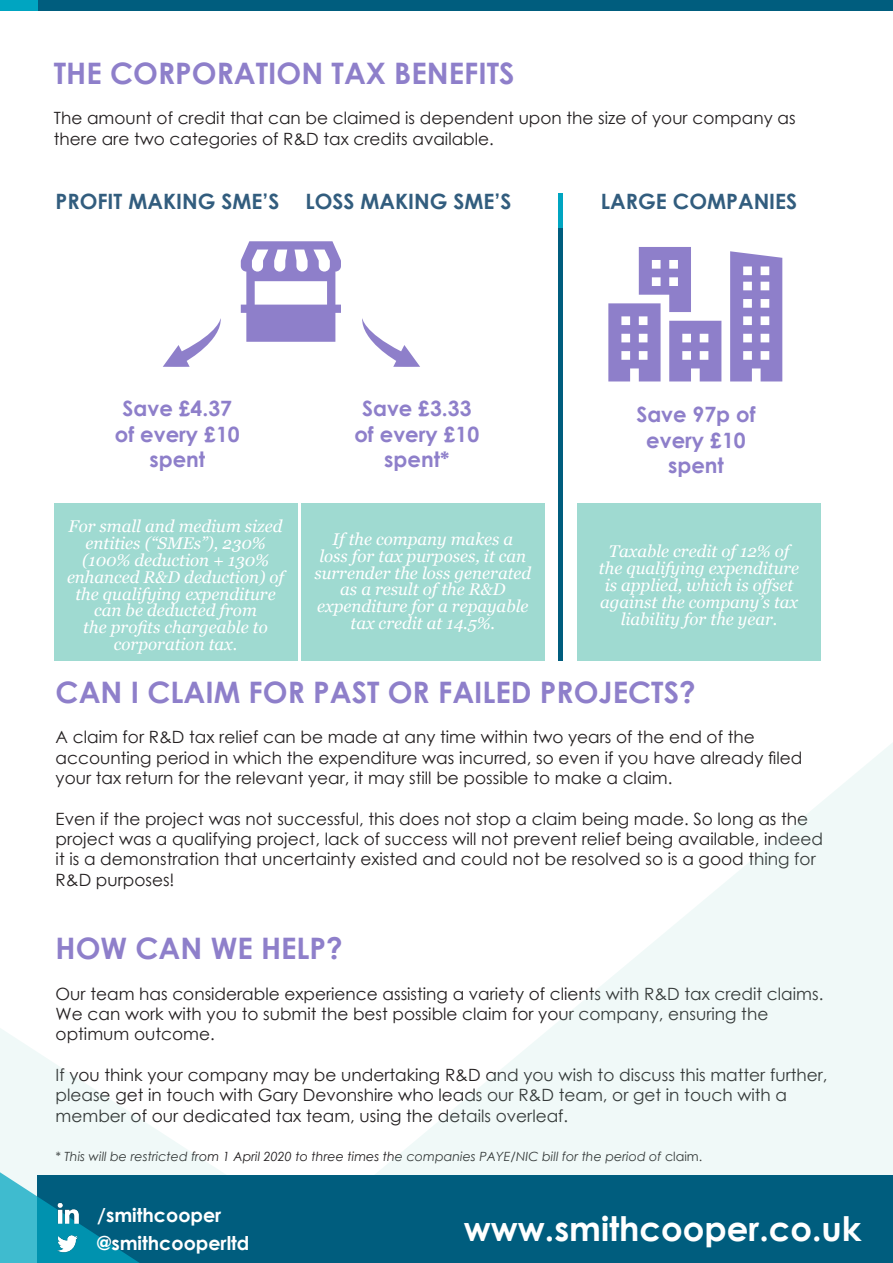
<style>
.page{position:relative;width:893px;height:1263px;background:#fff}
.page>*{position:absolute;margin:0;border:0;box-sizing:border-box;transform-origin:0 0}
.t1{font:700 33.9px "Century Gothic";color:#fff}
.t2{font:700 29.55px "Century Gothic";color:#8e7fca}
.t3{font:700 21.15px/25.3px "Century Gothic";color:#8e7fca;text-align:center}
.t4{font:700 21.15px "Century Gothic";color:#325d7e}
.t5{font:700 19.05px "Century Gothic";color:#fff}
.t6{font:16.95px/20.2px "Century Gothic";color:#231f20}
.t7{font:italic 16.95px/17px "Georgia";color:#fff;text-align:center}
.t8{font:italic 12.75px "Century Gothic";color:#231f20}
.s1{font-style:normal}
</style>
<div class="page">
<div style="left:577px;top:503px;width:244px;height:158px;background:#9fdad1"></div>
<div style="left:301px;top:503px;width:244px;height:158px;background:#9fdad1"></div>
<div style="left:54px;top:503px;width:243px;height:158px;background:#9fdad1"></div>
<svg style="left:730px;top:251px;width:52px;height:130px"></svg>
<svg style="left:608px;top:247px;width:113px;height:134px"></svg>
<hr style="left:559px;top:228px;width:4px;height:433px;background:#005d7e">
<hr style="left:559px;top:193px;width:4px;height:35px;background:#00a5c1">
<svg style="left:241px;top:241px;width:100px;height:101px"></svg>
<svg style="left:163px;top:318px;width:58px;height:49px"></svg>
<svg style="left:362px;top:318px;width:58px;height:49px"></svg>
<svg style="left:475px;top:743px;width:418px;height:432px;fill:#f0f9f8"></svg>
<svg style="left:0;top:1028px;width:475px;height:147px"></svg>
<div style="left:37px;top:1175px;width:856px;height:88px;background:#005d7e"></div>
<svg style="left:0;top:1059px;width:401px;height:204px"></svg>
<img style="left:54px;top:1231px;width:26px;height:24px">
<img style="left:56px;top:1201px;width:24px;height:24px">
<div style="left:35px;top:0;width:858px;height:11px;background:#005d7e"></div>
<div style="left:0;top:0;width:37px;height:11px;background:#00a5c1"></div>
<p class="t2" style="left:54px;top:51px;width:462px">THE CORPORATION TAX BENEFITS</p>
<p class="t6" style="left:54px;top:108px;width:743px">The amount of credit that can be claimed is dependent upon the size of your company as there are two categories of R&amp;D tax credits available.</p>
<p class="t4" style="left:56px;top:185px;width:225px">PROFIT MAKING SME’S</p>
<p class="t4" style="left:601px;top:185px;width:198px">LARGE COMPANIES</p>
<p class="t4" style="left:305px;top:185px;width:207px">LOSS MAKING SME’S</p>
<p class="t3" style="left:115px;top:395px;width:126px">Save £4.37 of every £10 spent</p>
<p class="t3" style="left:354px;top:395px;width:126px">Save £3.33 of every £10 spent*</p>
<p class="t7" style="left:67px;top:518px;width:219px">For small and medium sized entities (“SMEs”), 230% (100% deduction + 130% enhanced R&amp;D deduction) of the qualifying expenditure can be deducted from<br>the profits chargeable to corporation tax.</p>
<p class="t7" style="left:314px;top:530px;width:218px">If the company makes a<br>loss for tax purposes, it can surrender the loss generated as a result of the R&amp;D expenditure for a repayable tax credit at 14.5%.</p>
<p class="t3" style="left:636px;top:401px;width:121px">Save 97p of every £10 spent</p>
<p class="t7" style="left:599px;top:543px;width:202px">Taxable credit of 12% of the qualifying expenditure is applied, which is offset against the company’s tax liability for the year.</p>
<p class="t2" style="left:56px;top:670px;width:642px">CAN I CLAIM FOR PAST OR FAILED PROJECTS?</p>
<p class="t6" style="left:56px;top:727px;width:748px">A claim for R&amp;D tax relief can be made at any time within two years of the end of the accounting period in which the expenditure was incurred, so even if you have already filed your tax return for the relevant year, it may still be possible to make a claim.</p>
<p class="t6" style="left:56px;top:808px;width:769px">Even if the project was not successful, this does not stop a claim being made. So long as the project was a qualifying project, lack of success will not prevent relief being available, indeed it is a demonstration that uncertainty existed and could not be resolved so is a good thing for R&amp;D purposes!</p>
<p class="t2" style="left:56px;top:926px;width:289px">HOW CAN WE HELP?</p>
<p class="t6" style="left:56px;top:983px;width:769px">Our team has considerable experience assisting a variety of clients with R&amp;D tax credit claims.<br>We can work with you to submit the best possible claim for your company, ensuring the optimum outcome.</p>
<p class="t6" style="left:56px;top:1064px;width:773px">If you think your company may be undertaking R&amp;D and you wish to discuss this matter further, please get in touch with Gary Devonshire who leads our R&amp;D team, or get in touch with a member of our dedicated tax team, using the details overleaf.</p>
<p class="t8" style="left:56px;top:1148px;width:648px">* This will be restricted from 1 April 2020 to three times the companies PAYE/NIC bill for the period of <span class="s1">claim.</span></p>
<p class="t5" style="left:97px;top:1200px;width:126px">/smithcooper</p>
<p class="t5" style="left:97px;top:1228px;width:154px">@smithcooperltd</p>
<p class="t1" style="left:464px;top:1203px;width:399px">www.smithcooper.co.uk</p>
</div>
